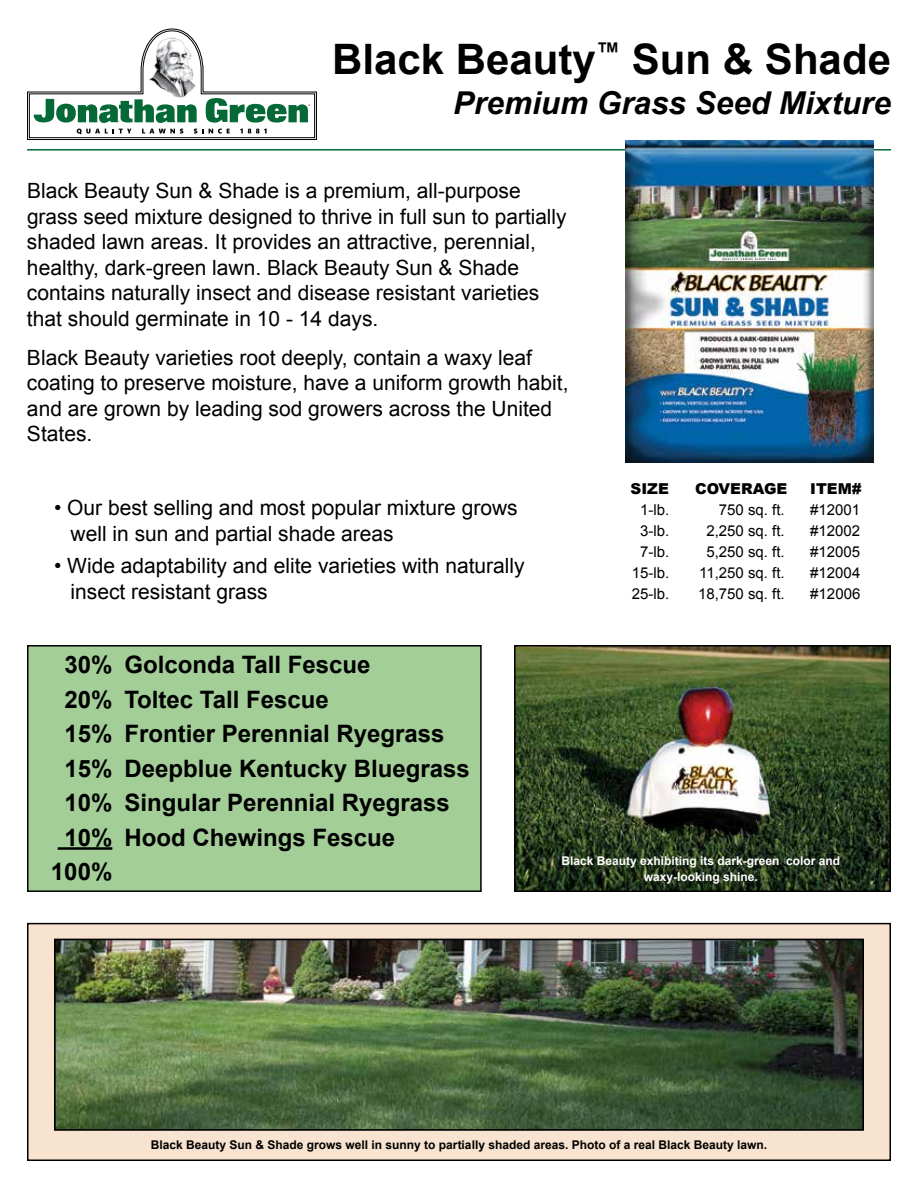
<style>
.page{position:relative;width:918px;height:1188px;background:#fff}
.page>*{position:absolute;margin:0;border:0;box-sizing:border-box;transform-origin:0 0}
.t1{font:700 42px "Arial";color:#000}
.t2{font:italic 700 31.5px "Arial";color:#000}
.t3{font:700 24px "Arial";color:#000}
.t4{font:21px/25.5px "Arial";color:#000}
.t5{font:15px "Arial";color:#000}
.t6{font:900 15px "Arial";color:#000}
.t7{font:700 12px "Arial";color:#000}
.t8{font:700 12px/16.5px "Arial";color:#fff;text-align:center}
</style>
<div class="page">
<div style="left:28px;top:646px;width:453px;height:245px;background:#a3ce98"></div>
<div style="left:27px;top:645px;width:455px;height:247px;border:2px solid #000"></div>
<div style="left:28px;top:924px;width:862px;height:236px;background:#f7e3cf"></div>
<div style="left:27px;top:923px;width:864px;height:238px;border:2px solid #000"></div>
<svg style="left:27px;top:28px;width:290px;height:112px"></svg>
<img style="left:146px;top:36px;width:51px;height:64px">
<hr style="left:27px;top:149px;width:864px;height:2px;background:#026937">
<img style="left:625px;top:140px;width:248px;height:322px">
<hr style="left:58px;top:847px;width:54px;height:3px;background:#000">
<img style="left:517px;top:648px;width:371px;height:241px">
<div style="left:514px;top:645px;width:377px;height:247px;border:2px solid #000"></div>
<img style="left:57px;top:942px;width:804px;height:186px">
<div style="left:54px;top:939px;width:810px;height:192px;border:2px solid #000"></div>
<h1 class="t1" style="left:332px;top:31px;width:561px">Black Beauty<sup>™</sup> Sun &amp; Shade</h1>
<h2 class="t2" style="left:453px;top:82px;width:439px">Premium Grass Seed Mixture</h2>
<p class="t4" style="left:27px;top:178px;width:541px">Black Beauty Sun &amp; Shade is a premium, all-purpose grass seed mixture designed to thrive in full sun to partially shaded lawn areas. It provides an attractive, perennial, healthy, dark-green lawn. Black Beauty Sun &amp; Shade contains naturally insect and disease resistant varieties that should germinate in 10 - 14 days.</p>
<p class="t4" style="left:27px;top:345px;width:543px">Black Beauty varieties root deeply, contain a waxy leaf coating to preserve moisture, have a uniform growth habit, and are grown by leading sod growers across the United States.</p>
<p class="t4" style="left:71px;top:495px;width:449px;text-indent:-17px">• Our best selling and most popular mixture grows well in sun and partial shade areas</p>
<p class="t4" style="left:71px;top:553px;width:456px;text-indent:-17px">• Wide adaptability and elite varieties with naturally insect resistant grass</p>
<p class="t6" style="left:631px;top:478px;width:40px">SIZE</p>
<p class="t6" style="left:695px;top:478px;width:94px">COVERAGE</p>
<p class="t6" style="left:810px;top:478px;width:53px">ITEM#</p>
<p class="t5" style="left:640px;top:500px;width:31px">1-lb.</p>
<p class="t5" style="left:719px;top:500px;width:67px">750 sq. ft.</p>
<p class="t5" style="left:810px;top:500px;width:52px">#12001</p>
<p class="t5" style="left:640px;top:521px;width:31px">3-lb.</p>
<p class="t5" style="left:706px;top:521px;width:80px">2,250 sq. ft.</p>
<p class="t5" style="left:810px;top:521px;width:52px">#12002</p>
<p class="t5" style="left:640px;top:542px;width:31px">7-lb.</p>
<p class="t5" style="left:706px;top:542px;width:80px">5,250 sq. ft.</p>
<p class="t5" style="left:810px;top:542px;width:52px">#12005</p>
<p class="t5" style="left:632px;top:563px;width:39px">15-lb.</p>
<p class="t5" style="left:699px;top:563px;width:87px">11,250 sq. ft.</p>
<p class="t5" style="left:810px;top:563px;width:52px">#12004</p>
<p class="t5" style="left:632px;top:584px;width:39px">25-lb.</p>
<p class="t5" style="left:698px;top:584px;width:88px">18,750 sq. ft.</p>
<p class="t5" style="left:810px;top:584px;width:52px">#12006</p>
<p class="t3" style="left:64px;top:649px;width:308px">30% Golconda Tall Fescue</p>
<p class="t3" style="left:64px;top:684px;width:266px">20% Toltec Tall Fescue</p>
<p class="t3" style="left:64px;top:718px;width:382px">15% Frontier Perennial Ryegrass</p>
<p class="t3" style="left:64px;top:752px;width:407px">15% Deepblue Kentucky Bluegrass</p>
<p class="t3" style="left:64px;top:787px;width:387px">10% Singular Perennial Ryegrass</p>
<p class="t3" style="left:64px;top:821px;width:332px">10% Hood Chewings Fescue</p>
<p class="t3" style="left:51px;top:856px;width:63px">100%</p>
<p class="t8" style="left:562px;top:852px;width:280px">Black Beauty exhibiting its dark-green color and waxy-looking shine.</p>
<p class="t7" style="left:151px;top:1137px;width:618px">Black Beauty Sun &amp; Shade grows well in sunny to partially shaded areas. Photo of a real Black Beauty lawn.</p>
</div>
